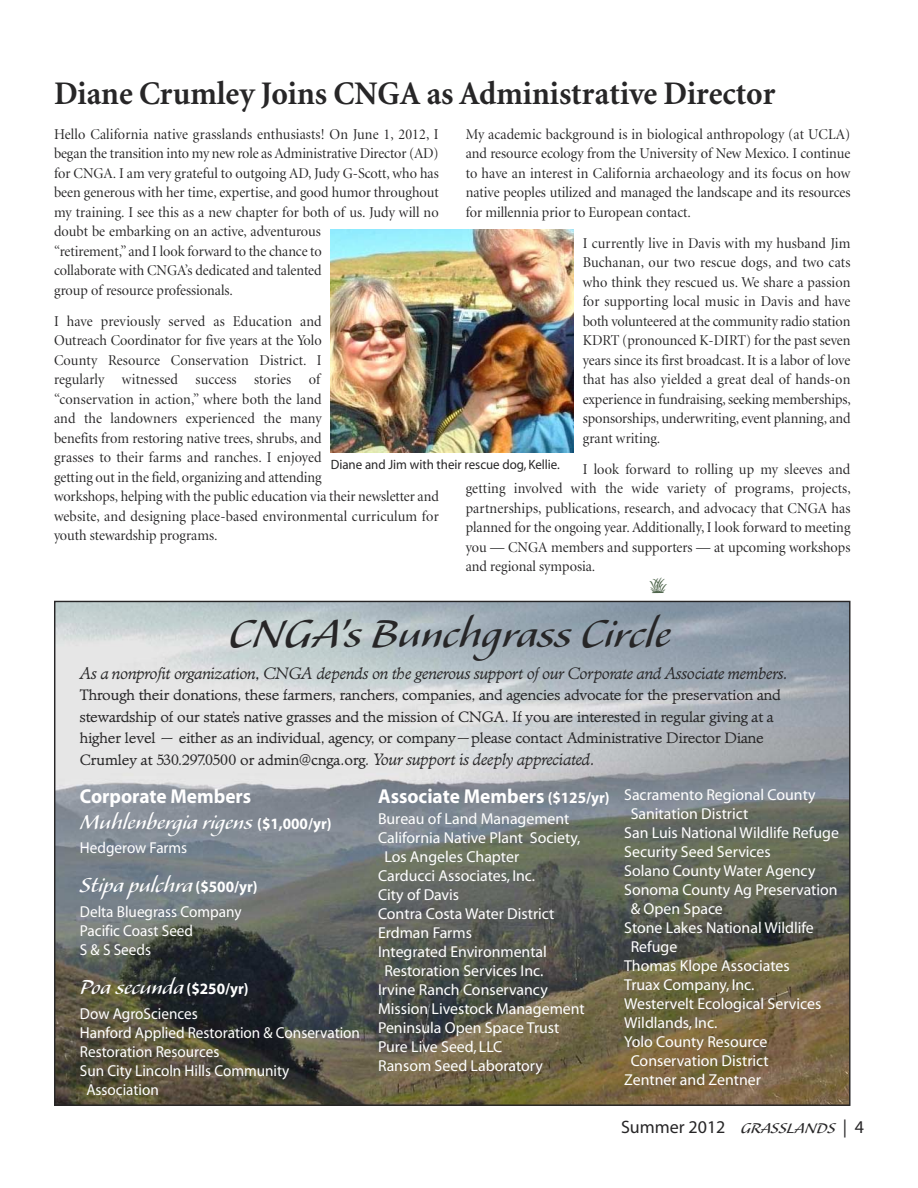
<style>
.page{position:relative;width:918px;height:1188px;background:#fff}
.page>*{position:absolute;margin:0;border:0;box-sizing:border-box;transform-origin:0 0}
.t1{font:49.5px "Alexa Std";color:#272627}
.t2{font:700 33px "Minion";color:#272627;scale:.96 1}
.t3{font:25.95px "Alexa Std";color:#fff;scale:.96 1}
.t4{font:21px "Mantra";color:#4e644b}
.t5{font:700 20.1px "Myriad";color:#fff;scale:.96 1}
.t6{font:18px "Myriad";color:#272627}
.t7{font:italic 17.25px "TC Administer";color:#272627}
.t8{font:15.9px "Myriad";color:#fff}
.t9{font:15.9px/21.6px "TC Administer";color:#272627}
.t10{font:15.9px/19px "Myriad";color:#fff;scale:.96 1}
.t11{font:15px/19.5px "Minion Display";color:#272627;text-align:justify;scale:.96 1}
.t12{font:13.5px "Myriad";color:#272627;scale:.96 1}
.s1{font-style:italic;font-size:17.25px}
.s2{font-family:"Myriad";font-weight:700;font-size:15.9px}
.s3{font-size:15.9px}
.s4{font-family:"Alexa Std"}
</style>
<div class="page">
<img style="left:331px;top:229px;width:243px;height:223px">
<img style="left:56px;top:603px;width:793px;height:501px">
<h2 class="t2" style="left:54px;top:81px;width:753px">Diane Crumley Joins CNGA as Administrative Director</h2>
<p class="t11" style="left:466px;top:126px;width:402px">My academic background is in biological anthropology (at UCLA) and resource ecology from the University of New Mexico. I continue to have an interest in California archaeology and its focus on how native peoples utilized and managed the landscape and its resources for millennia prior to European contact.</p>
<p class="t11" style="left:583px;top:234px;width:281px">I currently live in Davis with my husband Jim Buchanan, our two rescue dogs, and two cats who think they rescued us. We share a passion for supporting local music in Davis and have both volunteered at the community radio station KDRT (pronounced K-DIRT) for the past seven years since its first broadcast. It is a labor of love that has also yielded a great deal of hands-on experience in fundraising, seeking memberships, sponsorships, underwriting, event planning, and grant writing.</p>
<p class="t11" style="left:466px;top:460px;width:403px;text-indent:117px">I look forward to rolling up my sleeves and getting involved with the wide variety of programs, projects, partnerships, publications, research, and advocacy that CNGA has planned for the ongoing year. Additionally, I look forward to meeting you — CNGA members and supporters — at upcoming workshops and regional symposia.</p>
<h3 class="t4" style="left:648px;top:573px;width:21px">(</h3>
<p class="t11" style="left:54px;top:126px;width:402px;text-align:left">Hello California native grasslands enthusiasts! On June 1, 2012, I began the transition into my new role as Administrative Director (AD) for CNGA. I am very grateful to outgoing AD, Judy G-Scott, who has been generous with her time, expertise, and good humor throughout my training. I see this as a new chapter for both of us. Judy will no doubt be embarking on an active, adventurous<br>“retirement,” and I look forward to the chance to<br>collaborate with CNGA’s dedicated and talented<br>group of resource professionals.</p>
<p class="t11" style="left:54px;top:312px;width:402px;text-align:left">I have previously served as Education and<br>Outreach Coordinator for five years at the Yolo<br>County Resource Conservation District. I<br>regularly witnessed success stories of<br>“conservation in action,” where both the land<br>and the landowners experienced the many<br>benefits from restoring native trees, shrubs, and<br>grasses to their farms and ranches. I enjoyed<br>getting out in the field, organizing and attending<br>workshops, helping with the public education via their newsletter and website, and designing place-based environmental curriculum for youth stewardship programs.</p>
<p class="t12" style="left:331px;top:459px;width:240px">Diane and Jim with their rescue dog, Kellie.</p>
<h1 class="t1" style="left:228px;top:614px;width:443px">CNGA’s Bunchgrass Circle</h1>
<p class="t7" style="left:80px;top:667px;width:709px">As a nonprofit organization, CNGA depends on the generous support of our Corporate and Associate members.</p>
<p class="t9" style="left:80px;top:686px;width:703px">Through their donations, these farmers, ranchers, companies, and agencies advocate for the preservation and stewardship of our state’s native grasses and the mission of CNGA. If you are interested in regular giving at a higher level — either as an individual, agency, or company—please contact Administrative Director Diane Crumley at 530.297.0500 or admin@cnga.org. <span class="s1">Your support is deeply appreciated.</span></p>
<h3 class="t5" style="left:80px;top:788px;width:180px">Corporate Members</h3>
<h3 class="t3" style="left:80px;top:812px;width:264px">Muhlenbergia rigens <span class="s2">($1,000/yr)</span></h3>
<p class="t10" style="left:80px;top:840px;width:113px">Hedgerow Farms</p>
<h3 class="t3" style="left:80px;top:875px;width:187px">Stipa pulchra <span class="s2">($500/yr)</span></h3>
<p class="t10" style="left:80px;top:904px;width:170px">Delta Bluegrass Company<br>Pacific Coast Seed<br>S &amp; S Seeds</p>
<h3 class="t3" style="left:80px;top:977px;width:177px">Poa secunda <span class="s2">($250/yr)</span></h3>
<p class="t10" style="left:80px;top:1005px;width:124px">Dow AgroSciences</p>
<p class="t10" style="left:80px;top:1024px;width:293px">Hanford Applied Restoration &amp; Conservation</p>
<p class="t10" style="left:80px;top:1043px;width:147px">Restoration Resources</p>
<p class="t10" style="left:80px;top:1062px;width:220px">Sun City Lincoln Hills Community</p>
<p class="t10" style="left:86px;top:1081px;width:77px">Association</p>
<h3 class="t5" style="left:378px;top:788px;width:243px">Associate Members <span class="s3">($125/yr)</span></h3>
<p class="t8" style="left:378px;top:813px;width:193px">Bureau of Land Management</p>
<p class="t8" style="left:378px;top:832px;width:204px">California Native Plant Society,</p>
<p class="t8" style="left:384px;top:851px;width:136px">Los Angeles Chapter</p>
<p class="t8" style="left:378px;top:870px;width:159px">Carducci Associates, Inc.</p>
<p class="t8" style="left:378px;top:889px;width:83px">City of Davis</p>
<p class="t8" style="left:378px;top:908px;width:178px">Contra Costa Water District</p>
<p class="t8" style="left:378px;top:927px;width:95px">Erdman Farms</p>
<p class="t8" style="left:378px;top:946px;width:170px">Integrated Environmental</p>
<p class="t8" style="left:384px;top:965px;width:160px">Restoration Services Inc.</p>
<p class="t8" style="left:378px;top:984px;width:171px">Irvine Ranch Conservancy</p>
<p class="t8" style="left:378px;top:1003px;width:208px">Mission Livestock Management</p>
<p class="t8" style="left:378px;top:1022px;width:183px">Peninsula Open Space Trust</p>
<p class="t8" style="left:378px;top:1041px;width:126px">Pure Live Seed, LLC</p>
<p class="t8" style="left:378px;top:1060px;width:166px">Ransom Seed Laboratory</p>
<p class="t8" style="left:624px;top:788px;width:193px">Sacramento Regional County</p>
<p class="t8" style="left:631px;top:807px;width:119px">Sanitation District</p>
<p class="t8" style="left:624px;top:826px;width:216px">San Luis National Wildlife Refuge</p>
<p class="t8" style="left:624px;top:845px;width:148px">Security Seed Services</p>
<p class="t8" style="left:624px;top:864px;width:193px">Solano County Water Agency</p>
<p class="t8" style="left:624px;top:883px;width:215px">Sonoma County Ag Preservation</p>
<p class="t8" style="left:631px;top:902px;width:94px">&amp; Open Space</p>
<p class="t8" style="left:624px;top:921px;width:191px">Stone Lakes National Wildlife</p>
<p class="t8" style="left:631px;top:940px;width:48px">Refuge</p>
<p class="t8" style="left:624px;top:959px;width:167px">Thomas Klope Associates</p>
<p class="t8" style="left:624px;top:978px;width:132px">Truax Company, Inc.</p>
<p class="t8" style="left:624px;top:997px;width:199px">Westervelt Ecological Services</p>
<p class="t8" style="left:624px;top:1016px;width:95px">Wildlands, Inc.</p>
<p class="t8" style="left:624px;top:1035px;width:145px">Yolo County Resource</p>
<p class="t8" style="left:631px;top:1054px;width:140px">Conservation District</p>
<p class="t8" style="left:624px;top:1073px;width:138px">Zentner and Zentner</p>
<p class="t6" style="left:621px;top:1121px;width:244px">Summer 2012 <span class="s4">GRASSLANDS</span> | 4</p>
</div>
